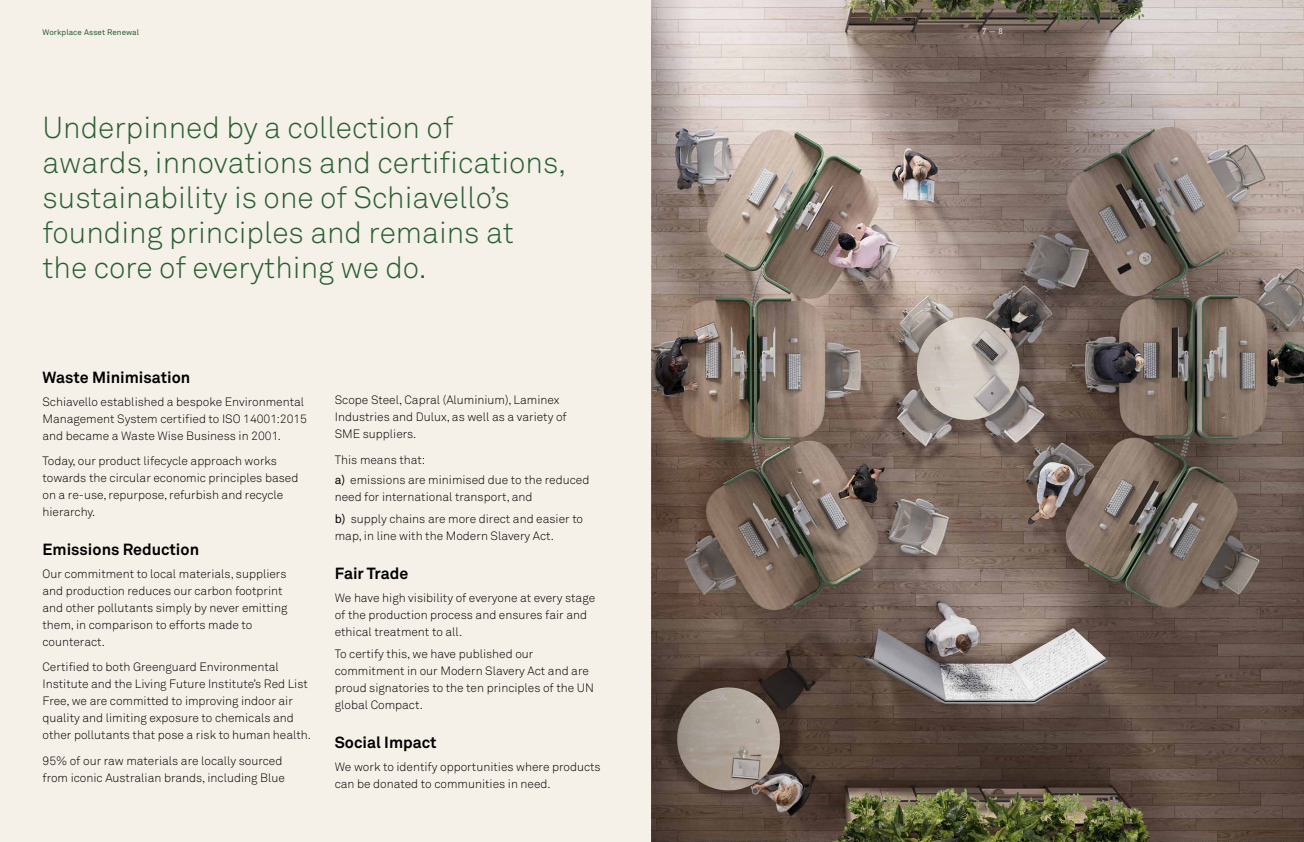
<style>
.page{position:relative;width:1304px;height:842px;background:#f5f0e8}
.page>*{position:absolute;margin:0;border:0;box-sizing:border-box;transform-origin:0 0}
.t1{font:300 30px/35px "Akkurat Std";color:#285f32}
.t2{font:700 16px "Akkurat";color:#000}
.t3{font:300 12px/17px "Akkurat";color:#000}
.t4{font:8px "Akkurat Std";letter-spacing:.01em;color:#285f32}
.t5{font:8px "DIN";color:#fff}
.s1{font-family:"Akkurat Std";font-weight:400}
</style>
<div class="page">
<img style="left:692px;top:0;width:612px;height:842px">
<svg style="left:652px;top:0;width:40px;height:842px;background:#75655d"></svg>
<p class="t4" style="left:43px;top:27px;width:98px">Workplace Asset Renewal</p>
<p class="t5" style="left:982px;top:26px;width:22px">7 — 8</p>
<h1 class="t1" style="left:43px;top:110px;width:525px">Underpinned by a collection of awards, innovations and certifications, sustainability is one of Schiavello’s founding principles and remains at<br>the core of everything we do.</h1>
<h2 class="t2" style="left:43px;top:367px;width:149px">Waste Minimisation</h2>
<p class="t3" style="left:43px;top:393px;width:266px">Schiavello established a bespoke Environmental<br>Management System certified to ISO 14001:2015 and became a Waste Wise Business in 2001.</p>
<p class="t3" style="left:43px;top:453px;width:257px">Today, our product lifecycle approach works towards the circular economic principles based on a re-use, repurpose, refurbish and recycle hierarchy.</p>
<h2 class="t2" style="left:43px;top:539px;width:158px">Emissions Reduction</h2>
<p class="t3" style="left:43px;top:565px;width:246px">Our commitment to local materials, suppliers and production reduces our carbon footprint and other pollutants simply by never emitting them, in comparison to efforts made to counteract.</p>
<p class="t3" style="left:43px;top:659px;width:270px">Certified to both Greenguard Environmental Institute and the Living Future Institute’s Red List Free, we are committed to improving indoor air quality and limiting exposure to chemicals and other pollutants that pose a risk to human health.</p>
<p class="t3" style="left:43px;top:752px;width:244px">95% of our raw materials are locally sourced from iconic Australian brands, including Blue</p>
<p class="t3" style="left:335px;top:392px;width:233px">Scope Steel, Capral (Aluminium), Laminex<br>Industries and Dulux, as well as a variety of<br>SME suppliers.</p>
<p class="t3" style="left:335px;top:450px;width:256px;line-height:19.8px">This means that:<br><span class="s1">a)</span> emissions are minimised due to the reduced</p>
<p class="t3" style="left:335px;top:485px;width:250px;line-height:22.7px">need for international transport, and<br><span class="s1">b)</span> supply chains are more direct and easier to</p>
<p class="t3" style="left:335px;top:528px;width:221px">map, in line with the Modern Slavery Act.</p>
<h2 class="t2" style="left:335px;top:563px;width:75px">Fair Trade</h2>
<p class="t3" style="left:335px;top:589px;width:262px">We have high visibility of everyone at every stage of the production process and ensures fair and ethical treatment to all.</p>
<p class="t3" style="left:335px;top:646px;width:261px">To certify this, we have published our commitment in our Modern Slavery Act and are proud signatories to the ten principles of the UN global Compact.</p>
<h2 class="t2" style="left:335px;top:732px;width:103px">Social Impact</h2>
<p class="t3" style="left:335px;top:758px;width:267px">We work to identify opportunities where products can be donated to communities in need.</p>
</div>
